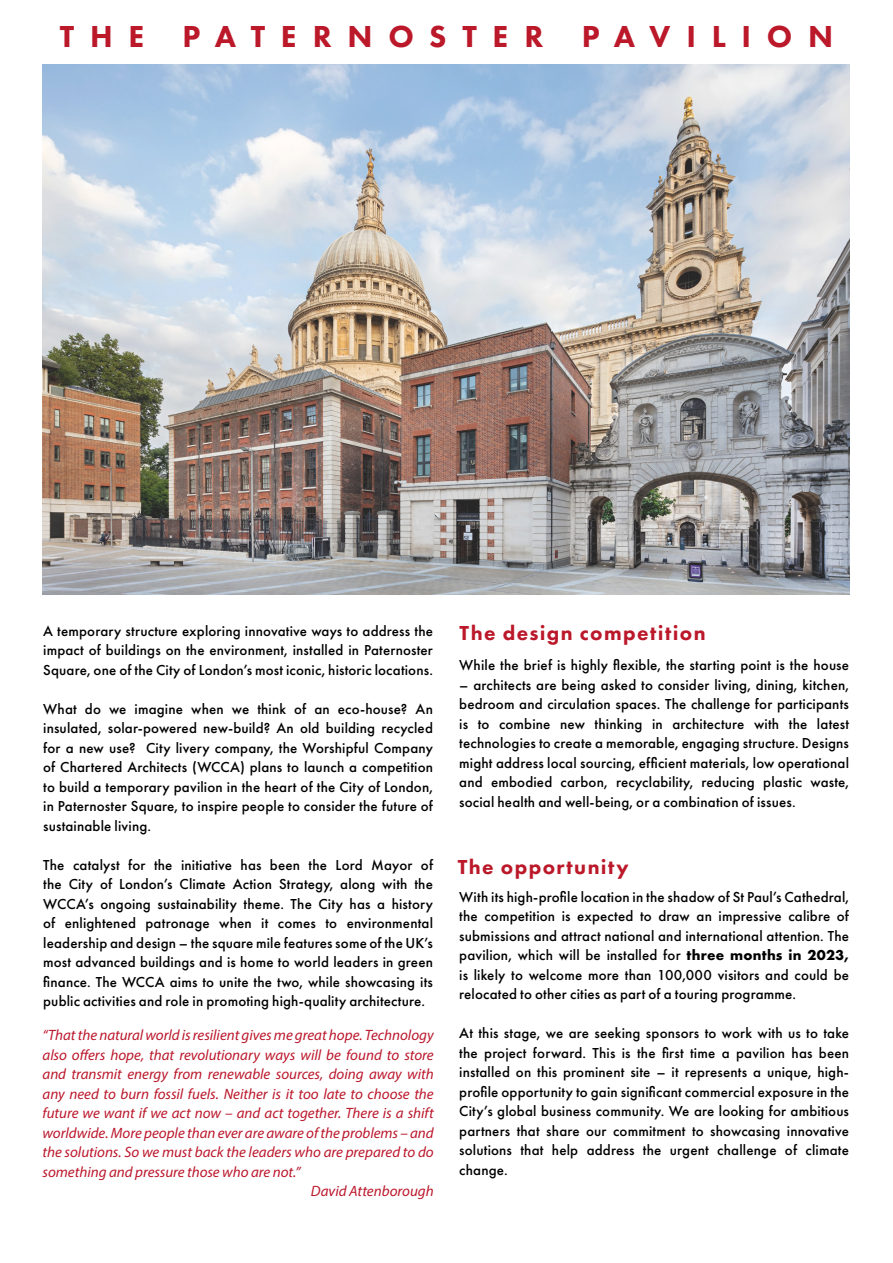
<style>
.page{position:relative;width:893px;height:1263px;background:#fff}
.page>*{position:absolute;margin:0;border:0;box-sizing:border-box;transform-origin:0 0}
.t1{font:800 31.5px "Futura PT";letter-spacing:.5em;color:#bb182a}
.t2{font:800 21px "Futura PT";letter-spacing:.065em;color:#bb182a}
.t3{font:500 15px/19.5px "Futura PT";letter-spacing:.01em;color:#000;text-align:justify}
.t4{font:italic 15px "Myriad Pro";color:#bb182c}
.s1{font-weight:700}
</style>
<div class="page">
<img style="left:43px;top:65px;width:807px;height:529px">
<h1 class="t1" style="left:60px;top:17px;width:775px">THE PATERNOSTER PAVILION</h1>
<p class="t3" style="left:43px;top:621px;width:391px">A temporary structure exploring innovative ways to address the impact of buildings on the environment, installed in Paternoster Square, one of the City of London’s most iconic, historic locations.</p>
<p class="t3" style="left:43px;top:699px;width:391px">What do we imagine when we think of an eco-house? An insulated, solar-powered new-build? An old building recycled for a new use? City livery company, the Worshipful Company of Chartered Architects (WCCA) plans to launch a competition to build a temporary pavilion in the heart of the City of London, in Paternoster Square, to inspire people to consider the future of sustainable living.</p>
<p class="t3" style="left:43px;top:855px;width:391px">The catalyst for the initiative has been the Lord Mayor of the City of London’s Climate Action Strategy, along with the WCCA’s ongoing sustainability theme. The City has a history of enlightened patronage when it comes to environmental leadership and design – the square mile features some of the UK’s most advanced buildings and is home to world leaders in green finance. The WCCA aims to unite the two, while showcasing its public activities and role in promoting high-quality architecture.</p>
<p class="t4" style="left:43px;top:1026px;width:393px">“That the natural world is resilient gives me great hope. Technology</p>
<p class="t4" style="left:43px;top:1045px;width:393px">also offers hope, that revolutionary ways will be found to store</p>
<p class="t4" style="left:43px;top:1065px;width:393px">and transmit energy from renewable sources, doing away with</p>
<p class="t4" style="left:43px;top:1084px;width:393px">any need to burn fossil fuels. Neither is it too late to choose the</p>
<p class="t4" style="left:43px;top:1104px;width:393px">future we want if we act now – and act together. There is a shift</p>
<p class="t4" style="left:43px;top:1123px;width:393px">worldwide. More people than ever are aware of the problems – and</p>
<p class="t4" style="left:43px;top:1143px;width:393px">the solutions. So we must back the leaders who are prepared to do</p>
<p class="t4" style="left:43px;top:1162px;width:260px">something and pressure those who are not.”</p>
<p class="t4" style="left:311px;top:1182px;width:124px">David Attenborough</p>
<h2 class="t2" style="left:460px;top:620px;width:248px">The design competition</h2>
<p class="t3" style="left:459px;top:655px;width:391px">While the brief is highly flexible, the starting point is the house</p>
<p class="t3" style="left:459px;top:675px;width:391px">– architects are being asked to consider living, dining, kitchen, bedroom and circulation spaces. The challenge for participants is to combine new thinking in architecture with the latest technologies to create a memorable, engaging structure. Designs might address local sourcing, efficient materials, low operational and embodied carbon, recyclability, reducing plastic waste, social health and well-being, or a combination of issues.</p>
<h2 class="t2" style="left:458px;top:854px;width:172px">The opportunity</h2>
<p class="t3" style="left:459px;top:887px;width:391px">With its high-profile location in the shadow of St Paul’s Cathedral, the competition is expected to draw an impressive calibre of submissions and attract national and international attention. The pavilion, which will be installed for <span class="s1">three months in 2023, </span>is likely to welcome more than 100,000 visitors and could be relocated to other cities as part of a touring programme.</p>
<p class="t3" style="left:459px;top:1023px;width:391px">At this stage, we are seeking sponsors to work with us to take the project forward. This is the first time a pavilion has been installed on this prominent site – it represents a unique, high&shy;profile opportunity to gain significant commercial exposure in the City’s global business community. We are looking for ambitious partners that share our commitment to showcasing innovative solutions that help address the urgent challenge of climate change.</p>
</div>
